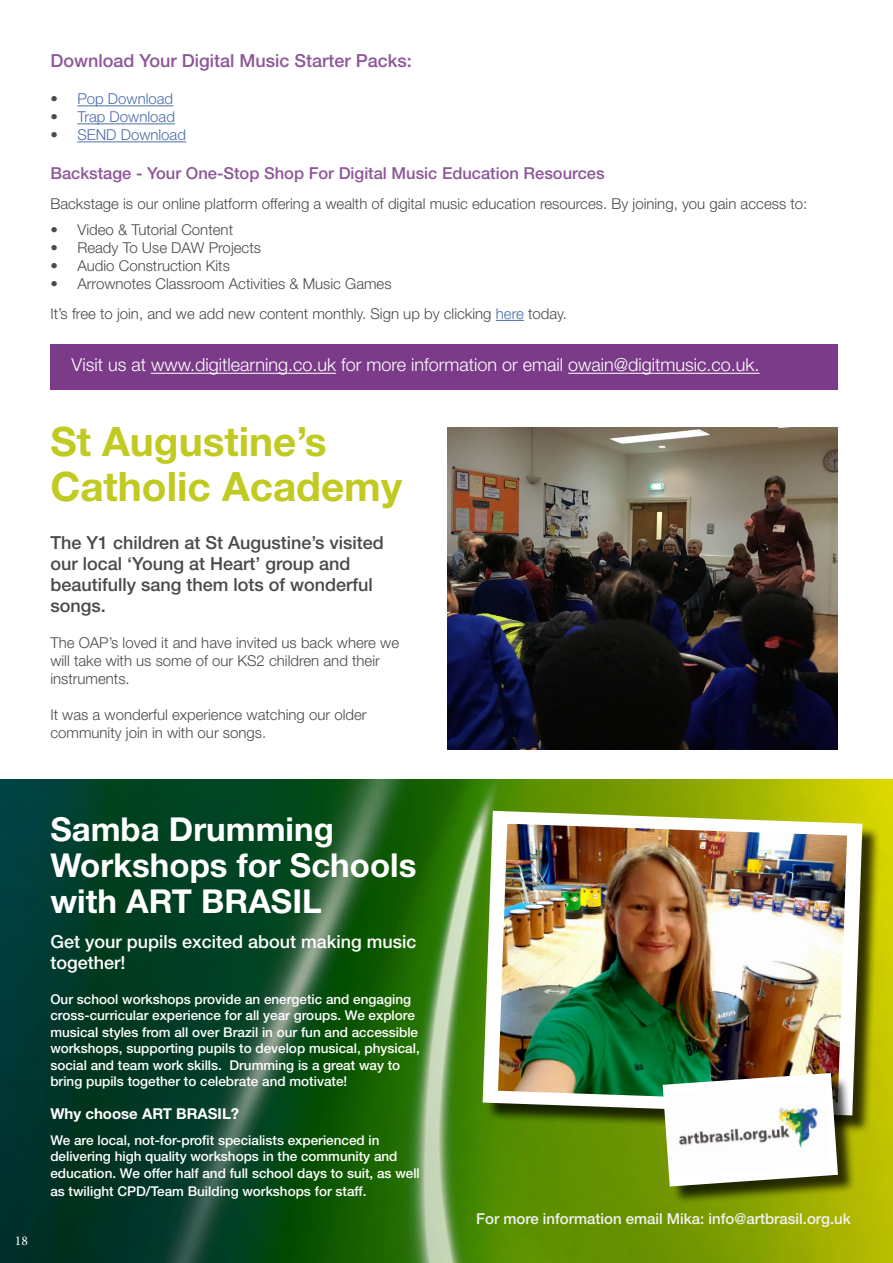
<style>
.page{position:relative;width:893px;height:1263px;background:#fff}
.page>*{position:absolute;margin:0;border:0;box-sizing:border-box;transform-origin:0 0}
.t1{font:700 40.5px/45px "Helvetica Neue LT Std";color:#c0ca21}
.t2{font:700 33px/36px "Helvetica Neue LT Std";color:#fff}
.t3{font:500 18px/21px "Helvetica Neue LT Std";color:#4a4a49}
.t4{font:300 18px "Helvetica Neue LT Std";color:#fff}
.t5{font:500 18px/21px "Helvetica Neue LT Std";color:#fff}
.t6{font:500 18px "Helvetica Neue LT Std";color:#8e5699}
.t7{font:500 16.5px "Helvetica Neue LT Std";color:#8e5699}
.t8{font:300 15px/18px "Helvetica Neue LT Std";color:#4a4a49}
.t9{font:500 15px "Helvetica Neue LT Std";color:#f2f2f2}
.t10{font:300 15px "Helvetica Neue LT Std";color:#4a6eaa}
.t11{font:700 15px "Helvetica Neue LT Std";color:#fff}
.t12{font:500 13.5px/16.5px "Helvetica Neue LT Std";color:#fff}
.t13{font:13.5px "Minion Pro";color:#fff}
.s1{color:#4a4a49}
.s2{color:#4a6eaa}
</style>
<div class="page">
<img style="left:0;top:780px;width:893px;height:483px">
<hr style="left:77px;top:105px;width:96px;height:1px;background:#4a6eaa">
<hr style="left:77px;top:123px;width:98px;height:1px;background:#4a6eaa">
<hr style="left:77px;top:141px;width:109px;height:1px;background:#4a6eaa">
<svg style="left:496px;top:320px;width:28px;height:1px"></svg>
<div style="left:50px;top:344px;width:787px;height:46px;background:#7c3b89"></div>
<hr style="left:151px;top:373px;width:185px;height:1px;background:#fff">
<hr style="left:568px;top:373px;width:192px;height:1px;background:#fff">
<img style="left:447px;top:427px;width:390px;height:323px">
<div style="left:485px;top:813px;width:396px;height:321px;background:#000;opacity:.75"></div>
<svg style="left:483px;top:811px;width:379px;height:304px"></svg>
<img style="left:498px;top:824px;width:349px;height:278px">
<div style="left:665px;top:1075px;width:191px;height:130px;background:#000;opacity:.75"></div>
<svg style="left:663px;top:1073px;width:175px;height:113px"></svg>
<img style="left:666px;top:1081px;width:164px;height:96px">
<h3 class="t6" style="left:50px;top:50px;width:363px">Download Your Digital Music Starter Packs:</h3>
<p class="t10" style="left:50px;top:90px;width:124px"><span class="s1">•</span> Pop Download</p>
<p class="t10" style="left:50px;top:108px;width:126px"><span class="s1">•</span> Trap Download</p>
<p class="t10" style="left:50px;top:126px;width:137px"><span class="s1">•</span> SEND Download</p>
<p class="t7" style="left:50px;top:164px;width:556px">Backstage - Your One-Stop Shop For Digital Music Education Resources</p>
<p class="t8" style="left:50px;top:195px;width:758px">Backstage is our online platform offering a wealth of digital music education resources. By joining, you gain access to:</p>
<p class="t8" style="left:50px;top:220px;width:184px">• Video &amp; Tutorial Content</p>
<p class="t8" style="left:50px;top:238px;width:212px">• Ready To Use DAW Projects</p>
<p class="t8" style="left:50px;top:256px;width:181px">• Audio Construction Kits</p>
<p class="t8" style="left:50px;top:268px;width:518px;line-height:30px">• Arrownotes Classroom Activities &amp; Music Games<br>It’s free to join, and we add new content monthly. Sign up by clicking <span class="s2">here</span> today.</p>
<h3 class="t4" style="left:72px;top:354px;width:689px">Visit us at www.digitlearning.co.uk for more information or email owain@digitmusic.co.uk.</h3>
<h1 class="t1" style="left:50px;top:418px;width:353px">St Augustine’s<br>Catholic Academy</h1>
<h3 class="t3" style="left:50px;top:532px;width:335px">The Y1 children at St Augustine’s visited our local ‘Young at Heart’ group and beautifully sang them lots of wonderful songs.</h3>
<p class="t8" style="left:50px;top:633px;width:350px">The OAP’s loved it and have invited us back where we will take with us some of our KS2 children and their instruments.</p>
<p class="t8" style="left:50px;top:705px;width:318px">It was a wonderful experience watching our older community join in with our songs.</p>
<p class="t13" style="left:15px;top:1232px;width:14px">18</p>
<h2 class="t2" style="left:50px;top:810px;width:368px">Samba Drumming<br>Workshops for Schools with ART BRASIL</h2>
<h3 class="t5" style="left:50px;top:931px;width:368px">Get your pupils excited about making music together!</h3>
<p class="t12" style="left:50px;top:990px;width:371px">Our school workshops provide an energetic and engaging cross-curricular experience for all year groups. We explore musical styles from all over Brazil in our fun and accessible workshops, supporting pupils to develop musical, physical, social and team work skills. Drumming is a great way to bring pupils together to celebrate and motivate!</p>
<p class="t11" style="left:50px;top:1104px;width:190px">Why choose ART BRASIL?</p>
<p class="t12" style="left:50px;top:1131px;width:371px">We are local, not-for-profit specialists experienced in delivering high quality workshops in the community and education. We offer half and full school days to suit, as well</p>
<p class="t12" style="left:50px;top:1182px;width:318px">as twilight CPD/Team Building workshops for staff.</p>
<p class="t9" style="left:476px;top:1210px;width:376px">For more information email Mika: info@artbrasil.org.uk</p>
</div>
